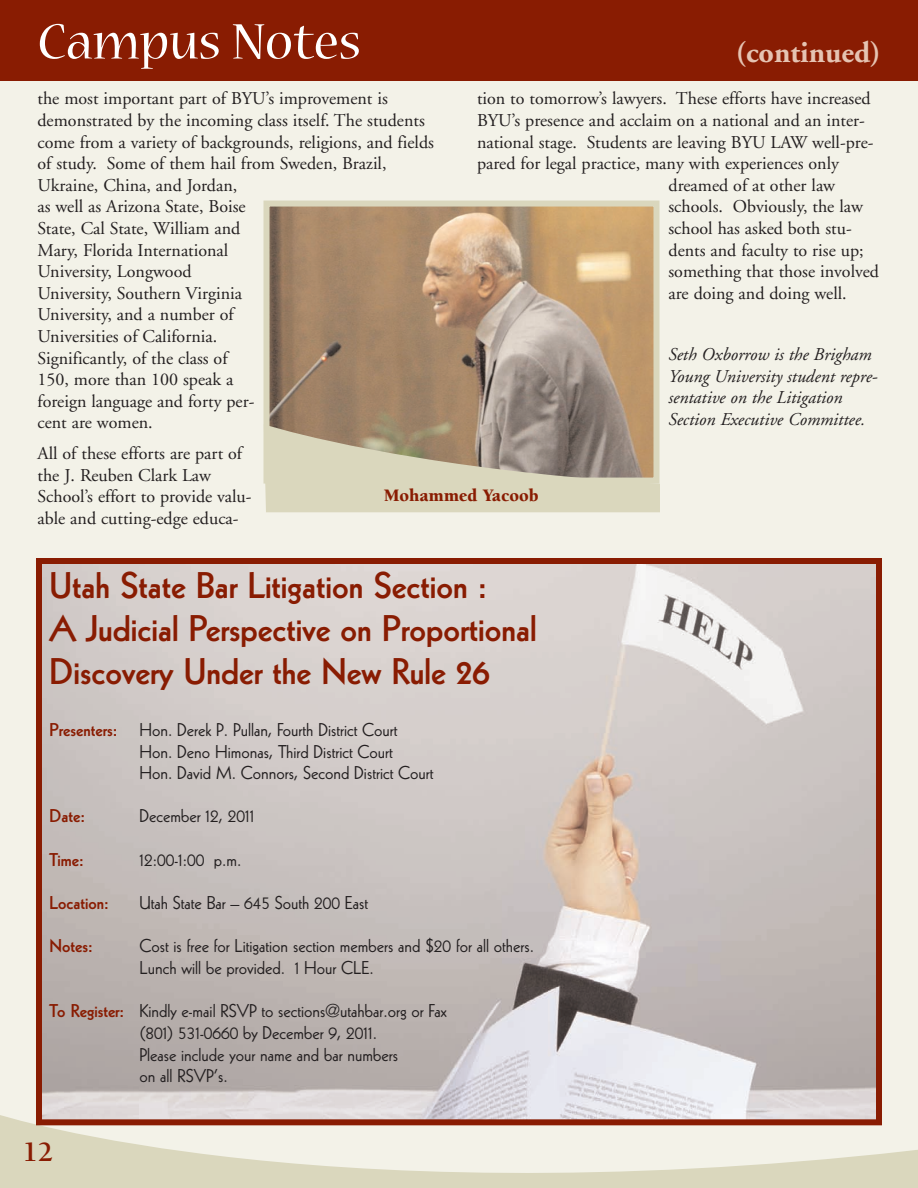
<style>
.page{position:relative;width:918px;height:1188px;background:#f3f2e8}
.page>*{position:absolute;margin:0;border:0;box-sizing:border-box;transform-origin:0 0}
.t1{font:55.5px "Nueva";color:#fff}
.t2{font:800 36px/43.2px "Kabel";color:#891c02}
.t3{font:700 30px "Adobe Garamond";color:#e5c3b2}
.t4{font:700 28.5px "Berkeley";color:#891c02}
.t5{font:18px/21.6px "Adobe Garamond";color:#231f20}
.t6{font:18px/21.6px "Kabel";color:#231f20}
.t7{font:italic 18px/21.6px "Adobe Garamond";color:#231f20}
.t8{font:800 18px "Kabel";color:#891c02}
.t9{font:900 18px "Berkeley";color:#891c02}
.s1{font-weight:800;color:#891c02}
</style>
<div class="page">
<svg style="left:0;top:1115px;width:918px;height:73px"></svg>
<div style="left:0;top:0;width:918px;height:81px;background:#891c02"></div>
<img style="left:271px;top:208px;width:382px;height:216px">
<div style="left:264px;top:201px;width:396px;height:283px;border:6px solid #dad7bd"></div>
<svg style="left:264px;top:424px;width:396px;height:88px;background:#bfb6a0"></svg>
<img style="left:43px;top:565px;width:832px;height:553px">
<div style="left:36px;top:558px;width:846px;height:567px;border:6px solid #891c02"></div>
<h1 class="t1" style="left:38px;top:21px;width:325px">Campus Notes</h1>
<h3 class="t3" style="left:736px;top:41px;width:146px">(continued)</h3>
<p class="t5" style="left:38px;top:90px;width:398px">the most important part of BYU’s improvement is demonstrated by the incoming class itself. The students come from a variety of backgrounds, religions, and fields of study. Some of them hail from Sweden, Brazil, Ukraine, China, and Jordan,<br>as well as Arizona State, Boise<br>State, Cal State, William and<br>Mary, Florida International<br>University, Longwood<br>University, Southern Virginia<br>University, and a number of<br>Universities of California.<br>Significantly, of the class of<br>150, more than 100 speak a<br>foreign language and forty per-<br>cent are women.</p>
<p class="t5" style="left:38px;top:444px;width:216px">All of these efforts are part of the J. Reuben Clark Law<br>School’s effort to provide valu&shy;able and cutting-edge educa-</p>
<p class="t5" style="left:477px;top:90px;width:395px">tion to tomorrow’s lawyers. These efforts have increased</p>
<p class="t5" style="left:477px;top:111px;width:389px">BYU’s presence and acclaim on a national and an inter-</p>
<p class="t5" style="left:477px;top:133px;width:398px">national stage. Students are leaving BYU LAW well-pre-</p>
<p class="t5" style="left:477px;top:154px;width:364px">pared for legal practice, many with experiences only</p>
<p class="t5" style="left:669px;top:176px;width:168px">dreamed of at other law</p>
<p class="t5" style="left:669px;top:198px;width:196px">schools. Obviously, the law</p>
<p class="t5" style="left:669px;top:219px;width:185px">school has asked both stu-</p>
<p class="t5" style="left:669px;top:241px;width:197px">dents and faculty to rise up;</p>
<p class="t5" style="left:669px;top:262px;width:212px">something that those involved</p>
<p class="t5" style="left:669px;top:284px;width:180px">are doing and doing well.</p>
<p class="t7" style="left:668px;top:345px;width:211px">Seth Oxborrow is the Brigham<br>Young University student repre&shy;sentative on the Litigation<br>Section Executive Committee.</p>
<p class="t9" style="left:384px;top:489px;width:156px">Mohammed Yacoob</p>
<h2 class="t2" style="left:50px;top:566px;width:489px">Utah State Bar Litigation Section :<br>A Judicial Perspective on Proportional<br>Discovery Under the New Rule 26</h2>
<p class="t6" style="left:140px;top:720px;width:295px;text-indent:-90px"><span class="s1">Presenters:</span> Hon. Derek P. Pullan, Fourth District Court<br>Hon. Deno Himonas, Third District Court<br>Hon. David M. Connors, Second District Court</p>
<p class="t8" style="left:50px;top:809px;width:37px">Date:</p>
<p class="t6" style="left:140px;top:806px;width:117px">December 12, 2011</p>
<p class="t8" style="left:50px;top:853px;width:36px">Time:</p>
<p class="t6" style="left:140px;top:850px;width:103px">12:00-1:00 p.m.</p>
<p class="t8" style="left:50px;top:896px;width:61px">Location:</p>
<p class="t6" style="left:140px;top:893px;width:230px">Utah State Bar – 645 South 200 East</p>
<p class="t8" style="left:50px;top:939px;width:45px">Notes:</p>
<p class="t6" style="left:140px;top:936px;width:396px">Cost is free for Litigation section members and $20 for all others.<br>Lunch will be provided. 1 Hour CLE.</p>
<p class="t6" style="left:140px;top:1001px;width:309px;text-indent:-90px"><span class="s1">To Register:</span> Kindly e-mail RSVP to sections@utahbar.org or Fax (801) 531-0660 by December 9, 2011.<br>Please include your name and bar numbers<br>on all RSVP’s.</p>
<h3 class="t4" style="left:23px;top:1141px;width:32px">12</h3>
</div>
